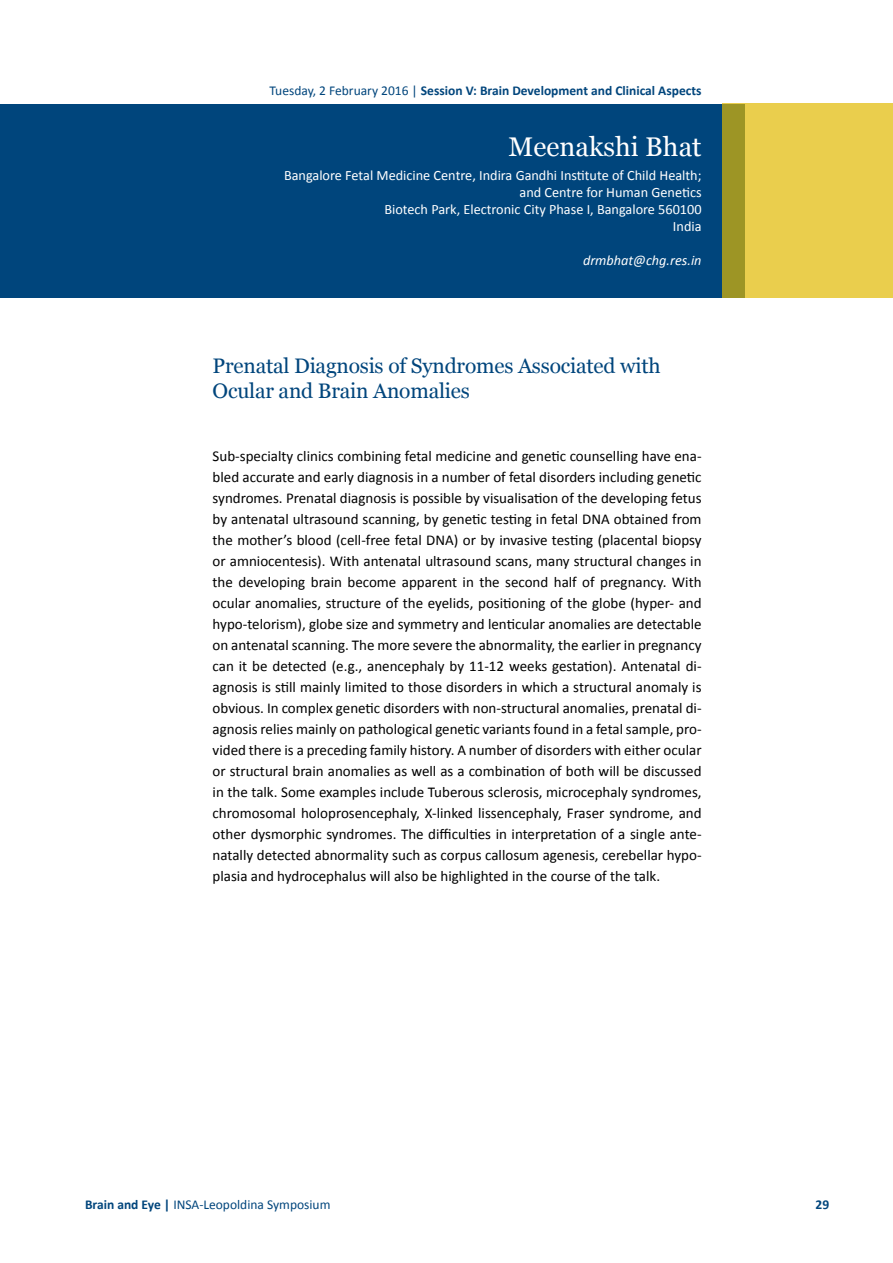
<style>
.page{position:relative;width:893px;height:1263px;background:#fff}
.page>*{position:absolute;margin:0;border:0;box-sizing:border-box;transform-origin:0 0}
.t1{font:27px "Georgia";color:#fff}
.t2{font:21px/25.2px "Georgia";letter-spacing:-.01em;color:#00457c}
.t3{font:15px/21px "Calibri";color:#000;text-align:justify}
.t4{font:14.25px/17.1px "Calibri";color:#fff;text-align:right}
.t5{font:italic 14.25px "Calibri";color:#fff}
.t6{font:700 13.5px "Calibri";color:#00457c}
.t7{font:13.5px "Calibri";color:#00457c}
.s1{font-weight:400}
.s2{font-weight:700}
</style>
<div class="page">
<div style="left:0;top:104px;width:744px;height:194px;background:#00457c"></div>
<svg style="left:723px;top:104px;width:170px;height:194px;background:#e0c647"></svg>
<p class="t6" style="left:270px;top:82px;width:434px"><span class="s1">Tuesday, 2 February 2016 |</span> Session V: Brain Development and Clinical Aspects</p>
<h1 class="t1" style="left:508px;top:127px;width:195px">Meenakshi Bhat</h1>
<p class="t4" style="left:284px;top:167px;width:419px">Bangalore Fetal Medicine Centre, Indira Gandhi Institute of Child Health; and Centre for Human Genetics<br>Biotech Park, Electronic City Phase I, Bangalore 560100<br>India</p>
<p class="t5" style="left:583px;top:251px;width:120px">drmbhat@chg.res.in</p>
<h2 class="t2" style="left:213px;top:352px;width:449px">Prenatal Diagnosis of Syndromes Associated with<br>Ocular and Brain Anomalies</h2>
<p class="t3" style="left:213px;top:446px;width:490px">Sub-specialty clinics combining fetal medicine and genetic counselling have ena&shy;bled accurate and early diagnosis in a number of fetal disorders including genetic syndromes. Prenatal diagnosis is possible by visualisation of the developing fetus by antenatal ultrasound scanning, by genetic testing in fetal DNA obtained from the mother’s blood (cell-free fetal DNA) or by invasive testing (placental biopsy or amniocentesis). With antenatal ultrasound scans, many structural changes in the developing brain become apparent in the second half of pregnancy. With ocular anomalies, structure of the eyelids, positioning of the globe (hyper- and hypo-telorism), globe size and symmetry and lenticular anomalies are detectable on antenatal scanning. The more severe the abnormality, the earlier in pregnancy can it be detected (e.g., anencephaly by 11-12 weeks gestation). Antenatal di&shy;agnosis is still mainly limited to those disorders in which a structural anomaly is obvious. In complex genetic disorders with non-structural anomalies, prenatal di&shy;agnosis relies mainly on pathological genetic variants found in a fetal sample, pro&shy;vided there is a preceding family history. A number of disorders with either ocular or structural brain anomalies as well as a combination of both will be discussed in the talk. Some examples include Tuberous sclerosis, microcephaly syndromes, chromosomal holoprosencephaly, X-linked lissencephaly, Fraser syndrome, and other dysmorphic syndromes. The difficulties in interpretation of a single ante&shy;natally detected abnormality such as corpus callosum agenesis, cerebellar hypo&shy;plasia and hydrocephalus will also be highlighted in the course of the talk.</p>
<p class="t7" style="left:85px;top:1195px;width:247px"><span class="s2">Brain and Eye |</span> INSA-Leopoldina Symposium</p>
<p class="t6" style="left:815px;top:1195px;width:15px">29</p>
</div>
